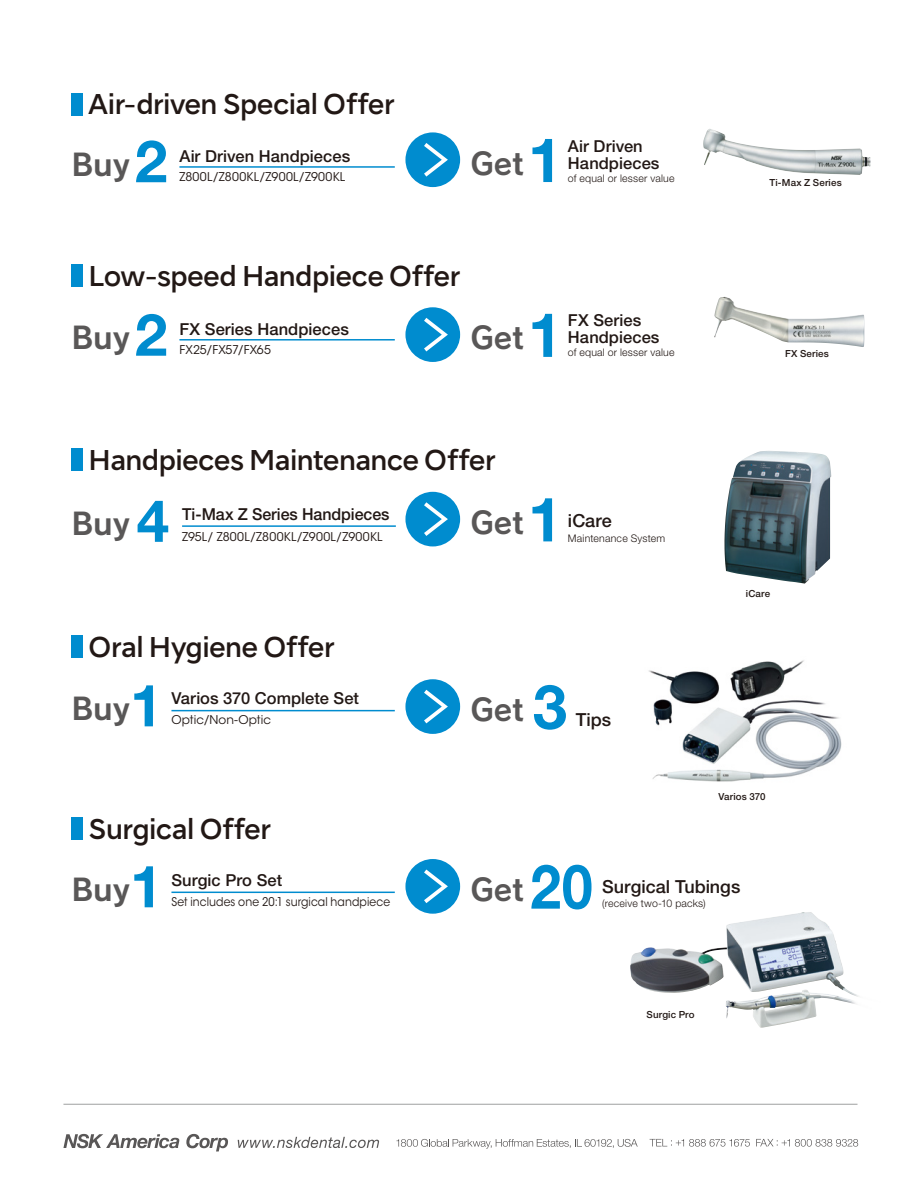
<style>
.page{position:relative;width:919px;height:1189px;background:#fff}
.page>*{position:absolute;margin:0;border:0;box-sizing:border-box;transform-origin:0 0}
.t1{font:700 61.5px "Helvetica Neue LT Std";color:#008ccf;scale:.9 1}
.t2{font:30px "NSK TSR J B";color:#595757}
.t3{font:500 27px "NSKTSRE";letter-spacing:-.035em;color:#221815}
.t4{font:500 18px "Helvetica Neue LT Std";color:#221815}
.t5{font:500 16.5px "Helvetica Neue LT Std";letter-spacing:.005em;color:#221815}
.t6{font:12px "ITC Avant Garde Std";letter-spacing:.01em;color:#221815}
.t7{font:12px "ITC Avant Garde Std";letter-spacing:.01em;color:#221815;scale:.9 1}
.t8{font:300 10.5px "Helvetica Neue LT Std";letter-spacing:.02em;color:#221815}
.t9{font:500 9.75px "Helvetica Neue LT Std";letter-spacing:.015em;color:#221815}
.s1{font-family:"Helvetica Neue LT Std";font-weight:700;font-size:58.5px;color:#008ccf}
.s2{font-family:"Helvetica Neue LT Std";font-weight:700;font-size:61.5px;color:#008ccf}
.s3{font-family:"NSK TSR J B";font-weight:400;font-size:30px;color:#595757}
</style>
<div class="page">
<svg style="left:649px;top:1138px;width:100px;height:8px"></svg>
<svg style="left:756px;top:1138px;width:102px;height:8px"></svg>
<svg style="left:396px;top:1138px;width:241px;height:10px"></svg>
<svg style="left:238px;top:1136px;width:141px;height:11px"></svg>
<svg style="left:63px;top:1133px;width:116px;height:15px"></svg>
<svg style="left:186px;top:1133px;width:42px;height:18px"></svg>
<img style="left:703px;top:129px;width:59px;height:37px">
<img style="left:714px;top:297px;width:150px;height:50px">
<img style="left:630px;top:912px;width:229px;height:90px">
<img style="left:649px;top:660px;width:193px;height:122px">
<hr style="left:63px;top:1103px;width:794px;height:1px;background:#9fa0a0">
<hr style="left:179px;top:166px;width:216px;height:2px;background:#008ccf">
<img style="left:724px;top:451px;width:107px;height:132px">
<div style="left:71px;top:93px;width:12px;height:22px;background:#008ccf"></div>
<div style="left:405px;top:132px;width:55px;height:55px;background:#008ccf;border-radius:50%"></div>
<svg style="left:424px;top:139px;width:27px;height:38px"></svg>
<hr style="left:179px;top:339px;width:216px;height:1px;background:#008ccf">
<div style="left:71px;top:264px;width:12px;height:23px;background:#008ccf"></div>
<div style="left:405px;top:307px;width:55px;height:55px;background:#008ccf;border-radius:50%"></div>
<svg style="left:424px;top:318px;width:24px;height:34px"></svg>
<hr style="left:182px;top:525px;width:214px;height:2px;background:#008ccf">
<div style="left:71px;top:448px;width:12px;height:22px;background:#008ccf"></div>
<div style="left:405px;top:492px;width:55px;height:54px;background:#008ccf;border-radius:50%"></div>
<svg style="left:424px;top:498px;width:27px;height:38px"></svg>
<hr style="left:171px;top:710px;width:224px;height:1px;background:#008ccf">
<div style="left:71px;top:635px;width:12px;height:22px;background:#008ccf"></div>
<div style="left:405px;top:679px;width:55px;height:55px;background:#008ccf;border-radius:50%"></div>
<svg style="left:424px;top:689px;width:24px;height:35px"></svg>
<hr style="left:171px;top:891px;width:224px;height:2px;background:#008ccf">
<div style="left:71px;top:817px;width:12px;height:23px;background:#008ccf"></div>
<div style="left:405px;top:859px;width:55px;height:54px;background:#008ccf;border-radius:50%"></div>
<svg style="left:424px;top:865px;width:27px;height:42px"></svg>
<h3 class="t3" style="left:88px;top:86px;width:308px">Air-driven Special Offer</h3>
<h2 class="t2" style="left:72px;top:144px;width:97px">Buy <span class="s1">2</span></h2>
<p class="t5" style="left:179px;top:146px;width:172px">Air Driven Handpieces</p>
<p class="t6" style="left:179px;top:169px;width:167px">Z800L/Z800KL/Z900L/Z900KL</p>
<h2 class="t2" style="left:470px;top:143px;width:93px">Get<span class="s2">1</span></h2>
<p class="t5" style="left:568px;top:137px;width:76px">Air Driven</p>
<p class="t5" style="left:568px;top:153px;width:93px">Handpieces</p>
<p class="t8" style="left:568px;top:171px;width:108px">of equal or lesser value</p>
<h3 class="t3" style="left:88px;top:257px;width:374px">Low-speed Handpiece Offer</h3>
<h2 class="t2" style="left:72px;top:318px;width:97px">Buy <span class="s1">2</span></h2>
<p class="t5" style="left:179px;top:319px;width:171px">FX Series Handpieces</p>
<p class="t6" style="left:179px;top:342px;width:93px">FX25/FX57/FX65</p>
<h2 class="t2" style="left:470px;top:318px;width:93px">Get<span class="s2">1</span></h2>
<p class="t5" style="left:568px;top:311px;width:75px">FX Series</p>
<p class="t5" style="left:568px;top:327px;width:93px">Handpieces</p>
<p class="t8" style="left:568px;top:345px;width:108px">of equal or lesser value</p>
<h3 class="t3" style="left:88px;top:441px;width:409px">Handpieces Maintenance Offer</h3>
<h2 class="t2" style="left:72px;top:504px;width:99px">Buy <span class="s1">4</span></h2>
<p class="t5" style="left:182px;top:504px;width:209px">Ti-Max Z Series Handpieces</p>
<p class="t6" style="left:182px;top:529px;width:202px">Z95L/ Z800L/Z800KL/Z900L/Z900KL</p>
<h2 class="t2" style="left:470px;top:502px;width:93px">Get<span class="s2">1</span></h2>
<p class="t4" style="left:568px;top:510px;width:45px">iCare</p>
<p class="t8" style="left:568px;top:531px;width:99px">Maintenance System</p>
<h3 class="t3" style="left:88px;top:628px;width:248px">Oral Hygiene Offer</h3>
<h2 class="t2" style="left:72px;top:688px;width:92px">Buy<span class="s1">1</span></h2>
<p class="t5" style="left:171px;top:688px;width:189px">Varios 370 Complete Set</p>
<p class="t6" style="left:171px;top:712px;width:101px">Optic/Non-Optic</p>
<h3 class="t3" style="left:88px;top:810px;width:184px">Surgical Offer</h3>
<h2 class="t2" style="left:470px;top:690px;width:98px">Get <span class="s2">3</span></h2>
<p class="t4" style="left:575px;top:709px;width:37px">Tips</p>
<p class="t9" style="left:769px;top:177px;width:74px">Ti-Max Z Series</p>
<p class="t9" style="left:785px;top:348px;width:45px">FX Series</p>
<p class="t9" style="left:745px;top:587px;width:26px">iCare</p>
<p class="t9" style="left:718px;top:791px;width:49px">Varios 370</p>
<h2 class="t2" style="left:72px;top:869px;width:92px">Buy<span class="s1">1</span></h2>
<p class="t5" style="left:171px;top:870px;width:112px">Surgic Pro Set</p>
<p class="t7" style="left:171px;top:894px;width:244px">Set includes one 20:1 surgical handpiece</p>
<h1 class="t1" style="left:512px;top:848px;width:91px"><span class="s3">t</span>20</h1>
<h2 class="t2" style="left:470px;top:869px;width:43px">Ge</h2>
<p class="t4" style="left:602px;top:876px;width:140px">Surgical Tubings</p>
<p class="t8" style="left:602px;top:897px;width:105px">(receive two-10 packs)</p>
<p class="t9" style="left:646px;top:1008px;width:50px">Surgic Pro</p>
</div>
